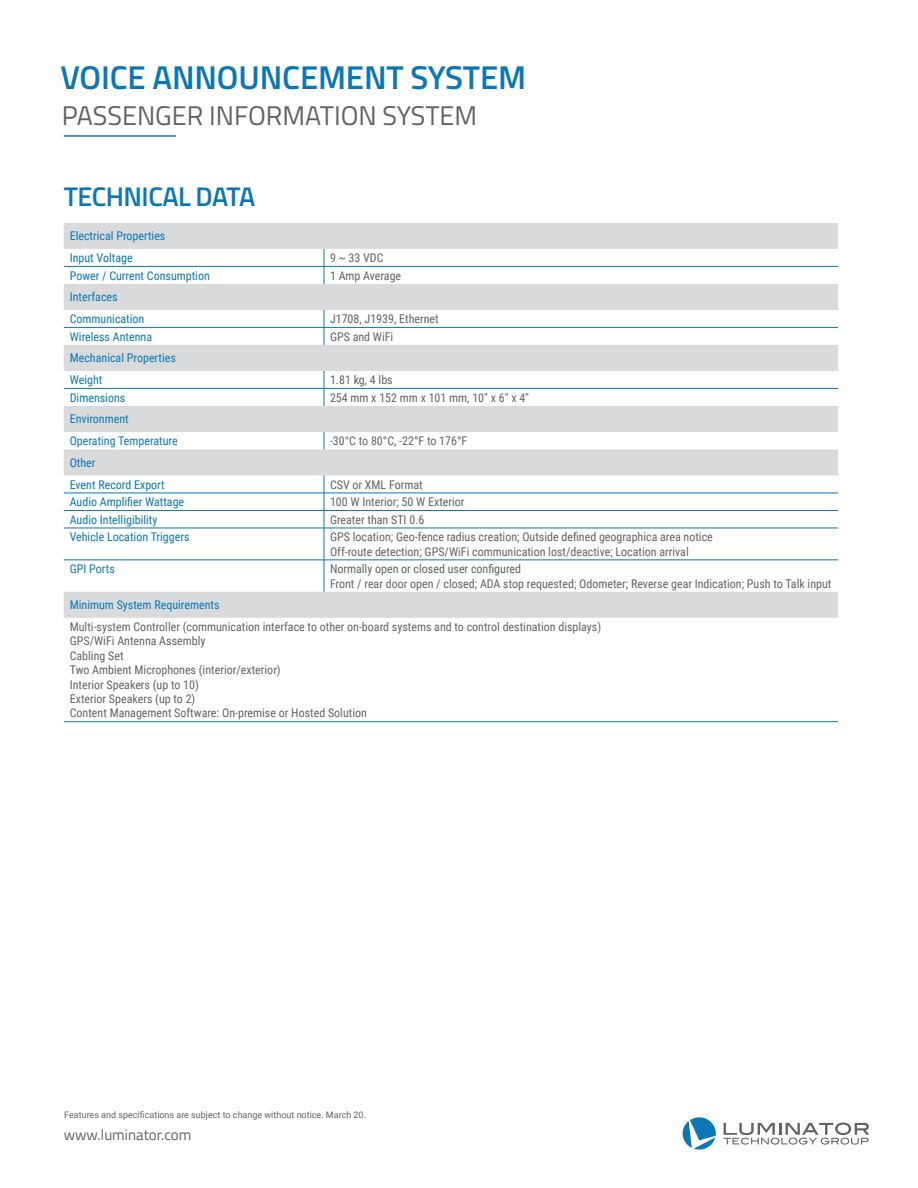
<style>
.page{position:relative;width:918px;height:1188px;background:#fff}
.page>*{position:absolute;margin:0;border:0;box-sizing:border-box;transform-origin:0 0}
.t1{font:600 33px "Titillium Web";letter-spacing:-.005em;color:#0b77b7}
.t2{font:27px "Titillium Web";color:#636366}
.t3{font:600 27px "Titillium Web";letter-spacing:-.02em;color:#0b77b7}
.t4{font:15px "Titillium Web";color:#636366}
.chart_left_side{font:12px "Roboto Condensed";color:#636366}
.chart_right_side{font:12px "Roboto Condensed";color:#0b77b7}
.t5{font:9px "Roboto";color:#636366}
</style>
<div class="page">
<svg style="left:724px;top:1123px;width:145px;height:22px"></svg>
<svg style="left:683px;top:1117px;width:33px;height:33px"></svg>
<hr style="left:64px;top:135px;width:112px;height:2px;background:#0b77b7">
<svg style="left:64px;top:223px;width:774px;height:395px"></svg>
<hr style="left:324px;top:560px;width:1px;height:32px;background:#0b77b7">
<hr style="left:64px;top:266px;width:260px;height:1px;background:#0b77b7">
<hr style="left:324px;top:266px;width:514px;height:1px;background:#0b77b7">
<svg style="left:324px;top:249px;width:1px;height:35px"></svg>
<svg style="left:324px;top:310px;width:1px;height:35px"></svg>
<svg style="left:324px;top:371px;width:1px;height:35px"></svg>
<svg style="left:324px;top:432px;width:1px;height:17px"></svg>
<svg style="left:324px;top:475px;width:1px;height:53px"></svg>
<hr style="left:324px;top:528px;width:1px;height:32px;background:#0b77b7">
<hr style="left:64px;top:327px;width:260px;height:1px;background:#0b77b7">
<hr style="left:324px;top:327px;width:514px;height:1px;background:#0b77b7">
<hr style="left:64px;top:388px;width:260px;height:1px;background:#0b77b7">
<hr style="left:324px;top:388px;width:514px;height:1px;background:#0b77b7">
<hr style="left:64px;top:493px;width:260px;height:1px;background:#0b77b7">
<hr style="left:324px;top:493px;width:514px;height:1px;background:#0b77b7">
<hr style="left:64px;top:510px;width:260px;height:1px;background:#0b77b7">
<hr style="left:324px;top:510px;width:514px;height:1px;background:#0b77b7">
<hr style="left:64px;top:528px;width:260px;height:1px;background:#0b77b7">
<hr style="left:324px;top:528px;width:514px;height:1px;background:#0b77b7">
<hr style="left:64px;top:560px;width:260px;height:1px;background:#0b77b7">
<hr style="left:324px;top:560px;width:514px;height:1px;background:#0b77b7">
<hr style="left:64px;top:721px;width:260px;height:1px;background:#0b77b7">
<hr style="left:324px;top:721px;width:514px;height:1px;background:#0b77b7">
<h1 class="t1" style="left:61px;top:53px;width:467px">VOICE ANNOUNCEMENT SYSTEM</h1>
<h2 class="t2" style="left:62px;top:96px;width:417px">PASSENGER INFORMATION SYSTEM</h2>
<h2 class="t3" style="left:64px;top:177px;width:193px">TECHNICAL DATA</h2>
<p class="chart_right_side" style="left:70px;top:228px;width:97px">Electrical Properties</p>
<p class="chart_right_side" style="left:70px;top:249px;width:64px">Input Voltage</p>
<p class="chart_left_side" style="left:330px;top:249px;width:55px">9 ~ 33 VDC</p>
<p class="chart_right_side" style="left:70px;top:267px;width:142px">Power / Current Consumption</p>
<p class="chart_left_side" style="left:330px;top:267px;width:73px">1 Amp Average</p>
<p class="chart_right_side" style="left:70px;top:289px;width:49px">Interfaces</p>
<p class="chart_right_side" style="left:70px;top:310px;width:76px">Communication</p>
<p class="chart_left_side" style="left:330px;top:310px;width:110px">J1708, J1939, Ethernet</p>
<p class="chart_right_side" style="left:70px;top:328px;width:84px">Wireless Antenna</p>
<p class="chart_left_side" style="left:330px;top:328px;width:65px">GPS and WiFi</p>
<p class="chart_right_side" style="left:70px;top:350px;width:108px">Mechanical Properties</p>
<p class="chart_right_side" style="left:70px;top:372px;width:34px">Weight</p>
<p class="chart_left_side" style="left:330px;top:372px;width:64px">1.81 kg, 4 lbs</p>
<p class="chart_right_side" style="left:70px;top:389px;width:57px">Dimensions</p>
<p class="chart_left_side" style="left:330px;top:389px;width:201px">254 mm x 152 mm x 101 mm, 10" x 6" x 4"</p>
<p class="chart_right_side" style="left:70px;top:411px;width:60px">Environment</p>
<p class="chart_right_side" style="left:70px;top:433px;width:109px">Operating Temperature</p>
<p class="chart_left_side" style="left:330px;top:433px;width:139px">-30°C to 80°C, -22°F to 176°F</p>
<p class="chart_right_side" style="left:70px;top:454px;width:27px">Other</p>
<p class="chart_right_side" style="left:70px;top:476px;width:97px">Event Record Export</p>
<p class="chart_left_side" style="left:330px;top:476px;width:94px">CSV or XML Format</p>
<p class="chart_right_side" style="left:70px;top:494px;width:116px">Audio Amplifier Wattage</p>
<p class="chart_left_side" style="left:330px;top:494px;width:136px">100 W Interior; 50 W Exterior</p>
<p class="chart_right_side" style="left:70px;top:511px;width:89px">Audio Intelligibility</p>
<p class="chart_left_side" style="left:330px;top:511px;width:96px">Greater than STI 0.6</p>
<p class="chart_right_side" style="left:70px;top:529px;width:121px">Vehicle Location Triggers</p>
<p class="chart_left_side" style="left:330px;top:529px;width:384px">GPS location; Geo-fence radius creation; Outside defined geographica area notice</p>
<p class="chart_left_side" style="left:330px;top:543px;width:360px">Off-route detection; GPS/WiFi communication lost/deactive; Location arrival</p>
<p class="chart_right_side" style="left:70px;top:560px;width:47px">GPI Ports</p>
<p class="chart_left_side" style="left:330px;top:560px;width:193px">Normally open or closed user configured</p>
<p class="chart_left_side" style="left:330px;top:575px;width:503px">Front / rear door open / closed; ADA stop requested; Odometer; Reverse gear Indication; Push to Talk input</p>
<p class="chart_right_side" style="left:70px;top:597px;width:151px">Minimum System Requirements</p>
<p class="chart_left_side" style="left:70px;top:618px;width:533px">Multi-system Controller (communication interface to other on-board systems and to control destination displays)</p>
<p class="chart_left_side" style="left:70px;top:633px;width:137px">GPS/WiFi Antenna Assembly</p>
<p class="chart_left_side" style="left:70px;top:647px;width:55px">Cabling Set</p>
<p class="chart_left_side" style="left:70px;top:662px;width:213px">Two Ambient Microphones (interior/exterior)</p>
<p class="chart_left_side" style="left:70px;top:676px;width:131px">Interior Speakers (up to 10)</p>
<p class="chart_left_side" style="left:70px;top:690px;width:127px">Exterior Speakers (up to 2)</p>
<p class="chart_left_side" style="left:70px;top:705px;width:299px">Content Management Software: On-premise or Hosted Solution</p>
<p class="t5" style="left:64px;top:1109px;width:303px">Features and specifications are subject to change without notice. March 20.</p>
<p class="t4" style="left:64px;top:1124px;width:129px">www.luminator.com</p>
</div>
